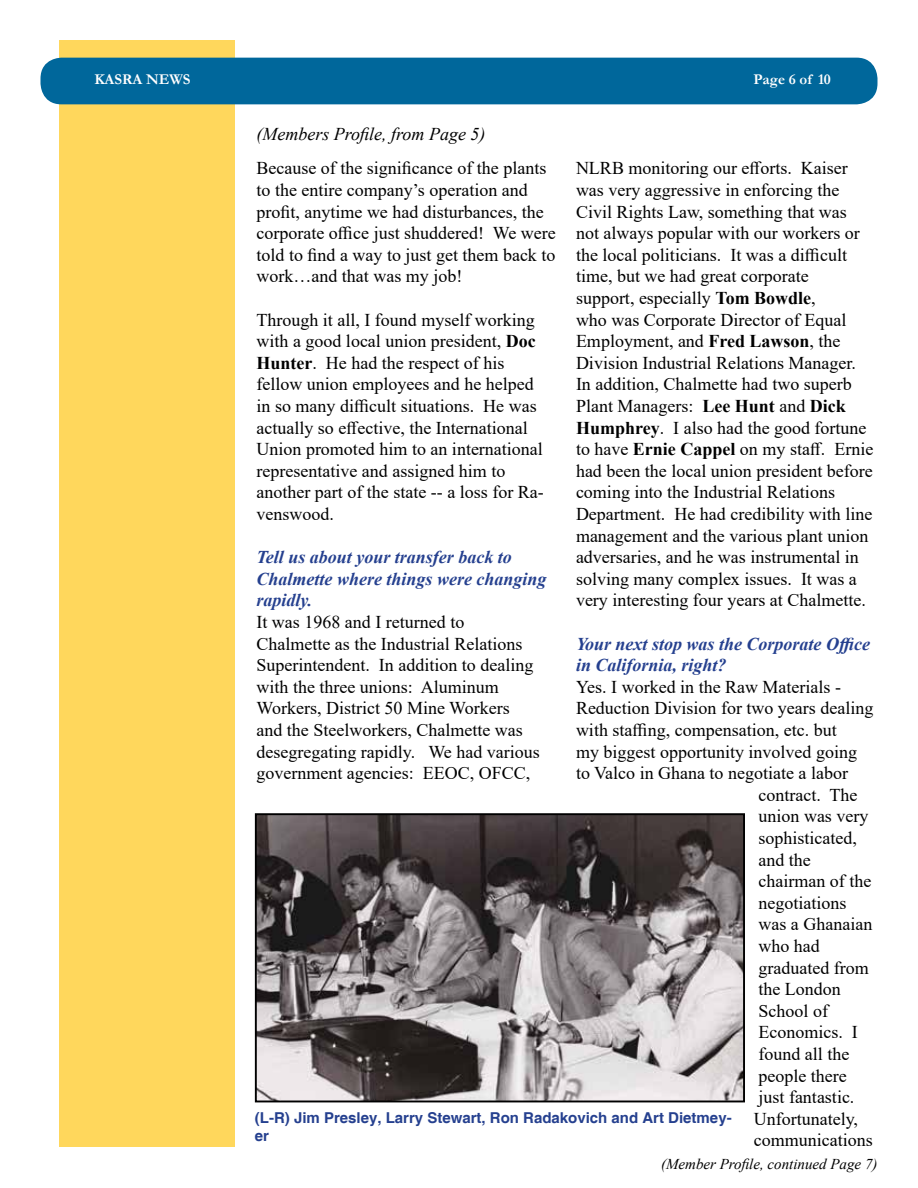
<style>
.page{position:relative;width:918px;height:1188px;background:#fff}
.page>*{position:absolute;margin:0;border:0;box-sizing:border-box;transform-origin:0 0}
.t1{font:18px/21.6px "Times New Roman";color:#000}
.t2{font:italic 700 18px/21.6px "Times New Roman";color:#25408f}
.t3{font:italic 18px "Times New Roman";color:#000}
.t4{font:700 15px/18px "Helvetica";color:#25408f}
.t5{font:italic 15px "Times New Roman";color:#000}
.t6{font:700 15px "Garamond";color:#fff}
.s1{font-weight:700}
</style>
<div class="page">
<div style="left:59px;top:40px;width:175px;height:1108px;background:#ffd75c"></div>
<div style="left:40px;top:58px;width:838px;height:46px;background:#00679b;border-radius:21px"></div>
<img style="left:258px;top:816px;width:484px;height:283px">
<div style="left:255px;top:813px;width:490px;height:289px;border:2px solid #000"></div>
<p class="t6" style="left:94px;top:69px;width:98px">KASRA NEWS</p>
<p class="t6" style="left:754px;top:69px;width:79px">Page 6 of 10</p>
<p class="t3" style="left:256px;top:121px;width:231px">(Members Profile, from Page 5)</p>
<p class="t1" style="left:256px;top:157px;width:301px">Because of the significance of the plants to the entire company’s operation and profit, anytime we had disturbances, the corporate office just shuddered! We were told to find a way to just get them back to work…and that was my job!</p>
<p class="t1" style="left:256px;top:308px;width:289px">Through it all, I found myself working with a good local union president, <span class="s1">Doc Hunter</span>. He had the respect of his fellow union employees and he helped in so many difficult situations. He was actually so effective, the International Union promoted him to an international representative and assigned him to another part of the state -- a loss for Ra&shy;venswood.</p>
<p class="t2" style="left:256px;top:546px;width:292px">Tell us about your transfer back to<br>Chalmette where things were changing rapidly.</p>
<p class="t1" style="left:256px;top:611px;width:285px">It was 1968 and I returned to Chalmette as the Industrial Relations Superintendent. In addition to dealing with the three unions: Aluminum Workers, District 50 Mine Workers and the Steelworkers, Chalmette was desegregating rapidly. We had various government agencies: EEOC, OFCC,</p>
<p class="t1" style="left:576px;top:157px;width:299px">NLRB monitoring our efforts. Kaiser was very aggressive in enforcing the Civil Rights Law, something that was not always popular with our workers or the local politicians. It was a difficult time, but we had great corporate<br>support, especially <span class="s1">Tom Bowdle</span>,<br>who was Corporate Director of Equal Employment, and <span class="s1">Fred Lawson</span>, the Division Industrial Relations Manager.<br>In addition, Chalmette had two superb Plant Managers: <span class="s1">Lee Hunt</span> and <span class="s1">Dick Humphrey</span>. I also had the good fortune to have <span class="s1">Ernie Cappel</span> on my staff. Ernie had been the local union president before coming into the Industrial Relations Department. He had credibility with line management and the various plant union adversaries, and he was instrumental in solving many complex issues. It was a very interesting four years at Chalmette.</p>
<p class="t2" style="left:576px;top:632px;width:296px">Your next stop was the Corporate Office in California, right?</p>
<p class="t1" style="left:576px;top:675px;width:267px">Yes. I worked in the Raw Materials -</p>
<p class="t1" style="left:576px;top:697px;width:299px">Reduction Division for two years dealing</p>
<p class="t1" style="left:576px;top:719px;width:262px">with staffing, compensation, etc. but</p>
<p class="t1" style="left:576px;top:740px;width:283px">my biggest opportunity involved going</p>
<p class="t1" style="left:576px;top:762px;width:274px">to Valco in Ghana to negotiate a labor</p>
<p class="t1" style="left:759px;top:783px;width:101px">contract. The</p>
<p class="t1" style="left:759px;top:805px;width:111px">union was very</p>
<p class="t1" style="left:759px;top:827px;width:100px">sophisticated,</p>
<p class="t1" style="left:759px;top:848px;width:54px">and the</p>
<p class="t1" style="left:759px;top:870px;width:114px">chairman of the</p>
<p class="t1" style="left:759px;top:891px;width:90px">negotiations</p>
<p class="t1" style="left:759px;top:913px;width:115px">was a Ghanaian</p>
<p class="t1" style="left:759px;top:935px;width:63px">who had</p>
<p class="t1" style="left:759px;top:956px;width:112px">graduated from</p>
<p class="t1" style="left:759px;top:978px;width:84px">the London</p>
<p class="t1" style="left:759px;top:999px;width:71px">School of</p>
<p class="t1" style="left:759px;top:1021px;width:101px">Economics. I</p>
<p class="t1" style="left:759px;top:1043px;width:92px">found all the</p>
<p class="t1" style="left:759px;top:1064px;width:90px">people there</p>
<p class="t1" style="left:759px;top:1086px;width:97px">just fantastic.</p>
<p class="t1" style="left:754px;top:1107px;width:106px">Unfortunately,</p>
<p class="t1" style="left:754px;top:1129px;width:120px">communications</p>
<p class="t4" style="left:255px;top:1110px;width:478px">(L-R) Jim Presley, Larry Stewart, Ron Radakovich and Art Dietmey&shy;er</p>
<p class="t5" style="left:661px;top:1154px;width:218px">(Member Profile, continued Page 7)</p>
</div>
